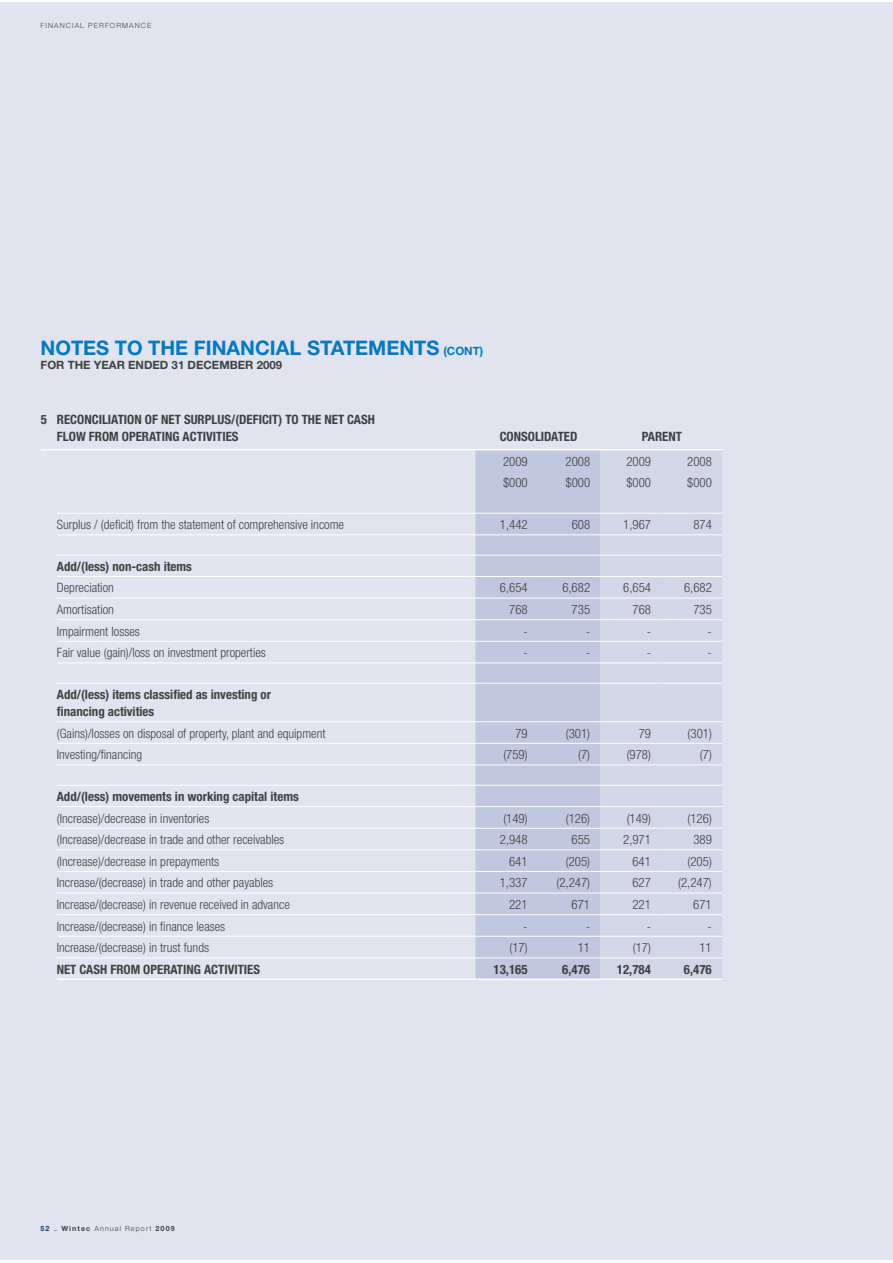
<style>
.page{position:relative;width:893px;height:1263px;background:#fff}
.page>*{position:absolute;margin:0;border:0;box-sizing:border-box;transform-origin:0 0}
.t1{font:700 20.1px "Helvetica Neue";color:#0079c1}
.t2{font:300 condensed 12.9px "Helvetica Neue";color:#404041}
.t3{font:700 condensed 12.9px/17.1px "Helvetica Neue";color:#404041}
.t4{font:700 11.4px "Helvetica Neue";color:#404041}
.t5{font:300 7.2px "Helvetica Neue";letter-spacing:.15em;color:#404041}
.s1{font-size:11.4px}
.s2{font-weight:700;color:#003d7d}
.s3{font-weight:700}
</style>
<div class="page">
<div style="left:0;top:3px;width:893px;height:1257px;background:#e1e4ef"></div>
<svg style="left:475px;top:451px;width:125px;height:527px;background:#c2c8de"></svg>
<div style="left:600px;top:451px;width:122px;height:527px;background:#d2d6e7"></div>
<hr style="left:57px;top:513px;width:604px;height:1px;background:#fff">
<hr style="left:661px;top:513px;width:61px;height:1px;background:#fff">
<hr style="left:57px;top:535px;width:604px;height:1px;background:#fff">
<hr style="left:661px;top:535px;width:61px;height:1px;background:#fff">
<hr style="left:57px;top:555px;width:604px;height:1px;background:#fff">
<hr style="left:661px;top:555px;width:61px;height:1px;background:#fff">
<hr style="left:57px;top:576px;width:604px;height:1px;background:#fff">
<hr style="left:661px;top:576px;width:61px;height:1px;background:#fff">
<hr style="left:57px;top:598px;width:604px;height:1px;background:#fff">
<hr style="left:661px;top:598px;width:61px;height:1px;background:#fff">
<hr style="left:57px;top:619px;width:604px;height:1px;background:#fff">
<hr style="left:661px;top:619px;width:61px;height:1px;background:#fff">
<hr style="left:57px;top:641px;width:604px;height:1px;background:#fff">
<hr style="left:661px;top:641px;width:61px;height:1px;background:#fff">
<hr style="left:57px;top:663px;width:604px;height:1px;background:#fff">
<hr style="left:661px;top:663px;width:61px;height:1px;background:#fff">
<hr style="left:57px;top:683px;width:604px;height:1px;background:#fff">
<hr style="left:661px;top:683px;width:61px;height:1px;background:#fff">
<hr style="left:57px;top:721px;width:604px;height:1px;background:#fff">
<hr style="left:661px;top:721px;width:61px;height:1px;background:#fff">
<hr style="left:57px;top:743px;width:604px;height:1px;background:#fff">
<hr style="left:661px;top:743px;width:61px;height:1px;background:#fff">
<hr style="left:57px;top:765px;width:604px;height:1px;background:#fff">
<hr style="left:661px;top:765px;width:61px;height:1px;background:#fff">
<hr style="left:57px;top:785px;width:604px;height:1px;background:#fff">
<hr style="left:661px;top:785px;width:61px;height:1px;background:#fff">
<hr style="left:57px;top:806px;width:604px;height:1px;background:#fff">
<hr style="left:661px;top:806px;width:61px;height:1px;background:#fff">
<hr style="left:57px;top:828px;width:604px;height:1px;background:#fff">
<hr style="left:661px;top:828px;width:61px;height:1px;background:#fff">
<hr style="left:57px;top:850px;width:604px;height:1px;background:#fff">
<hr style="left:661px;top:850px;width:61px;height:1px;background:#fff">
<hr style="left:57px;top:871px;width:604px;height:1px;background:#fff">
<hr style="left:661px;top:871px;width:61px;height:1px;background:#fff">
<hr style="left:57px;top:893px;width:604px;height:1px;background:#fff">
<hr style="left:661px;top:893px;width:61px;height:1px;background:#fff">
<hr style="left:57px;top:914px;width:604px;height:1px;background:#fff">
<hr style="left:661px;top:914px;width:61px;height:1px;background:#fff">
<hr style="left:57px;top:936px;width:604px;height:1px;background:#fff">
<hr style="left:661px;top:936px;width:61px;height:1px;background:#fff">
<hr style="left:57px;top:979px;width:604px;height:1px;background:#fff">
<hr style="left:661px;top:979px;width:61px;height:1px;background:#fff">
<hr style="left:57px;top:449px;width:604px;height:1px;background:#fff">
<hr style="left:661px;top:449px;width:61px;height:1px;background:#fff">
<svg style="left:41px;top:449px;width:16px;height:1px"></svg>
<hr style="left:57px;top:957px;width:604px;height:1px;background:#fff">
<hr style="left:661px;top:957px;width:61px;height:1px;background:#fff">
<p class="t5" style="left:41px;top:23px;width:112px">FINANCIAL PERFORMANCE</p>
<h1 class="t1" style="left:41px;top:341px;width:444px">NOTES TO THE FINANCIAL STATEMENTS <span class="s1">(CONT)</span></h1>
<p class="t4" style="left:41px;top:361px;width:243px">FOR THE YEAR ENDED 31 DECEMBER 2009</p>
<p class="t3" style="left:57px;top:412px;width:320px;text-indent:-16px">5 RECONCILIATION OF NET SURPLUS/(DEFICIT) TO THE NET CASH<br>FLOW FROM OPERATING ACTIVITIES</p>
<p class="t3" style="left:500px;top:429px;width:79px">CONSOLIDATED</p>
<p class="t3" style="left:642px;top:429px;width:42px">PARENT</p>
<p class="t2" style="left:503px;top:456px;width:26px">2009</p>
<p class="t2" style="left:565px;top:456px;width:26px">2008</p>
<p class="t2" style="left:626px;top:456px;width:26px">2009</p>
<p class="t2" style="left:687px;top:456px;width:26px">2008</p>
<p class="t2" style="left:503px;top:478px;width:26px">$000</p>
<p class="t2" style="left:565px;top:478px;width:26px">$000</p>
<p class="t2" style="left:626px;top:478px;width:26px">$000</p>
<p class="t2" style="left:687px;top:478px;width:26px">$000</p>
<p class="t2" style="left:57px;top:520px;width:289px">Surplus / (deficit) from the statement of comprehensive income</p>
<p class="t2" style="left:500px;top:520px;width:29px">1,442</p>
<p class="t2" style="left:572px;top:520px;width:20px">608</p>
<p class="t2" style="left:623px;top:520px;width:29px">1,967</p>
<p class="t2" style="left:693px;top:520px;width:20px">874</p>
<p class="t3" style="left:57px;top:559px;width:137px">Add/(less) non-cash items</p>
<p class="t2" style="left:57px;top:583px;width:58px">Depreciation</p>
<p class="t2" style="left:500px;top:583px;width:29px">6,654</p>
<p class="t2" style="left:562px;top:583px;width:29px">6,682</p>
<p class="t2" style="left:623px;top:583px;width:29px">6,654</p>
<p class="t2" style="left:684px;top:583px;width:29px">6,682</p>
<p class="t2" style="left:57px;top:605px;width:59px">Amortisation</p>
<p class="t2" style="left:509px;top:605px;width:20px">768</p>
<p class="t2" style="left:572px;top:605px;width:20px">735</p>
<p class="t2" style="left:632px;top:605px;width:20px">768</p>
<p class="t2" style="left:693px;top:605px;width:20px">735</p>
<p class="t2" style="left:57px;top:626px;width:84px">Impairment losses</p>
<p class="t2" style="left:523px;top:626px;width:6px">-</p>
<p class="t2" style="left:586px;top:626px;width:6px">-</p>
<p class="t2" style="left:647px;top:626px;width:6px">-</p>
<p class="t2" style="left:708px;top:626px;width:6px">-</p>
<p class="t2" style="left:57px;top:648px;width:211px">Fair value (gain)/loss on investment properties</p>
<p class="t2" style="left:523px;top:648px;width:6px">-</p>
<p class="t2" style="left:586px;top:648px;width:6px">-</p>
<p class="t2" style="left:647px;top:648px;width:6px">-</p>
<p class="t2" style="left:707px;top:648px;width:6px">-</p>
<p class="t3" style="left:57px;top:687px;width:216px">Add/(less) items classified as investing or financing activities</p>
<p class="t2" style="left:57px;top:728px;width:270px">(Gains)/losses on disposal of property, plant and equipment</p>
<p class="t2" style="left:515px;top:728px;width:14px">79</p>
<p class="t2" style="left:566px;top:728px;width:26px">(301)</p>
<p class="t2" style="left:639px;top:728px;width:14px">79</p>
<p class="t2" style="left:688px;top:728px;width:26px">(301)</p>
<p class="t2" style="left:57px;top:750px;width:87px">Investing/financing</p>
<p class="t2" style="left:503px;top:750px;width:26px">(759)</p>
<p class="t2" style="left:578px;top:750px;width:13px">(7)</p>
<p class="t2" style="left:627px;top:750px;width:26px">(978)</p>
<p class="t2" style="left:700px;top:750px;width:13px">(7)</p>
<p class="t3" style="left:57px;top:789px;width:243px">Add/(less) movements in working capital items</p>
<p class="t2" style="left:57px;top:813px;width:154px">(Increase)/decrease in inventories</p>
<p class="t2" style="left:503px;top:813px;width:26px">(149)</p>
<p class="t2" style="left:566px;top:813px;width:26px">(126)</p>
<p class="t2" style="left:627px;top:813px;width:26px">(149)</p>
<p class="t2" style="left:687px;top:813px;width:26px">(126)</p>
<p class="t2" style="left:57px;top:835px;width:229px">(Increase)/decrease in trade and other receivables</p>
<p class="t2" style="left:500px;top:835px;width:29px">2,948</p>
<p class="t2" style="left:572px;top:835px;width:20px">655</p>
<p class="t2" style="left:623px;top:835px;width:29px">2,971</p>
<p class="t2" style="left:693px;top:835px;width:20px">389</p>
<p class="t2" style="left:57px;top:857px;width:164px">(Increase)/decrease in prepayments</p>
<p class="t2" style="left:509px;top:857px;width:20px">641</p>
<p class="t2" style="left:566px;top:857px;width:26px">(205)</p>
<p class="t2" style="left:632px;top:857px;width:20px">641</p>
<p class="t2" style="left:687px;top:857px;width:26px">(205)</p>
<p class="t2" style="left:57px;top:878px;width:218px">Increase/(decrease) in trade and other payables</p>
<p class="t2" style="left:500px;top:878px;width:29px">1,337</p>
<p class="t2" style="left:556px;top:878px;width:35px">(2,247)</p>
<p class="t2" style="left:632px;top:878px;width:20px">627</p>
<p class="t2" style="left:678px;top:878px;width:35px">(2,247)</p>
<p class="t2" style="left:57px;top:900px;width:235px">Increase/(decrease) in revenue received in advance</p>
<p class="t2" style="left:509px;top:900px;width:20px">221</p>
<p class="t2" style="left:571px;top:900px;width:20px">671</p>
<p class="t2" style="left:632px;top:900px;width:20px">221</p>
<p class="t2" style="left:693px;top:900px;width:20px">671</p>
<p class="t2" style="left:57px;top:921px;width:170px">Increase/(decrease) in finance leases</p>
<p class="t2" style="left:523px;top:921px;width:6px">-</p>
<p class="t2" style="left:586px;top:921px;width:6px">-</p>
<p class="t2" style="left:647px;top:921px;width:6px">-</p>
<p class="t2" style="left:707px;top:921px;width:6px">-</p>
<p class="t2" style="left:57px;top:943px;width:154px">Increase/(decrease) in trust funds</p>
<p class="t2" style="left:509px;top:943px;width:20px">(17)</p>
<p class="t2" style="left:578px;top:943px;width:14px">11</p>
<p class="t2" style="left:633px;top:943px;width:20px">(17)</p>
<p class="t2" style="left:699px;top:943px;width:14px">11</p>
<p class="t3" style="left:57px;top:962px;width:205px">NET CASH FROM OPERATING ACTIVITIES</p>
<p class="t3" style="left:493px;top:962px;width:36px">13,165</p>
<p class="t3" style="left:562px;top:962px;width:29px">6,476</p>
<p class="t3" style="left:617px;top:962px;width:36px">12,784</p>
<p class="t3" style="left:684px;top:962px;width:29px">6,476</p>
<p class="t5" style="left:41px;top:1225px;width:136px"><span class="s2">52</span> <span class="s3">_ Wintec</span> Annual Report <span class="s3">2009</span></p>
</div>
